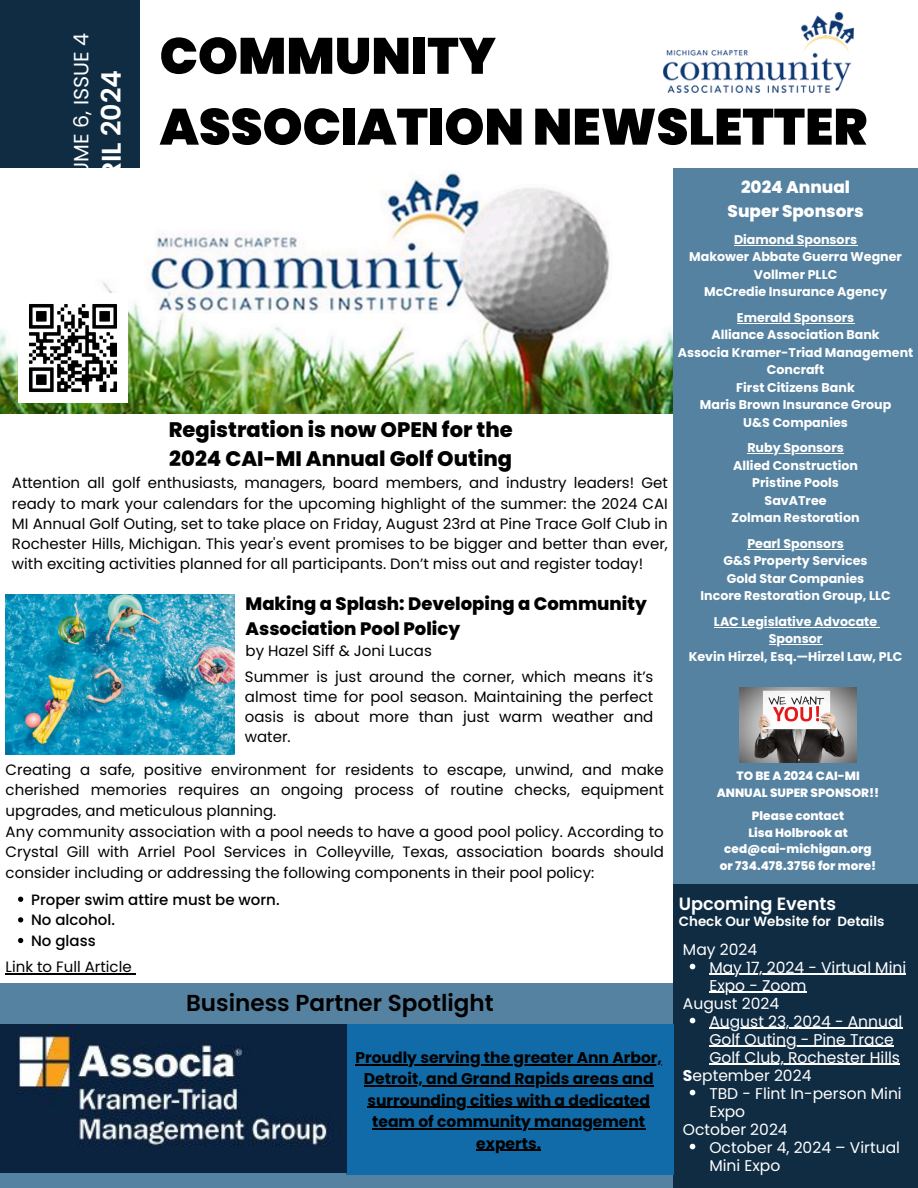
<style>
.page{position:relative;width:918px;height:1188px;background:#fff}
.page>*{position:absolute;margin:0;border:0;box-sizing:border-box;transform-origin:0 0}
.t1{font:900 50.85px/70.8px "Poppins";color:#000}
.t2{font:600 26.85px "Poppins";color:#fff}
.t3{font:600 23.1px "Poppins";color:#000}
.t4{font:800 21px/29.2px "Poppins";color:#000}
.t5{font:20.7px "Poppins";color:#fff}
.t6{font:800 18px/24.8px "Poppins";color:#000}
.t7{font:600 17.7px "Poppins";color:#fff}
.t8{font:800 16.8px/23.5px "Poppins";color:#fff;text-align:center}
.t9{font:15.6px/18px "Poppins";color:#fff}
.t10{font:700 15.6px "Poppins";color:#000}
.t11{font:15px/20.2px "Poppins";color:#000;text-align:justify}
.t12{font:500 15px/20.7px "Poppins";color:#000}
.t13{font:600 13.5px "Poppins";color:#fff}
.t14{font:700 12.6px/17.5px "Poppins";color:#fff;text-align:center}
.t15{font:800 12px "Poppins";color:#fff}
.s1{font-weight:700}
</style>
<div class="page">
<div style="left:673px;top:168px;width:245px;height:760px;background:#5582a1"></div>
<div style="left:0;top:1173px;width:918px;height:15px;background:#5582a1"></div>
<div style="left:0;top:983px;width:681px;height:41px;background:#5582a1"></div>
<div style="left:673px;top:884px;width:245px;height:304px;background:#102c43"></div>
<img style="left:664px;top:12px;width:190px;height:80px">
<img style="left:740px;top:687px;width:117px;height:75px">
<div style="left:0;top:0;width:140px;height:241px;background:#102c43"></div>
<img style="left:0;top:168px;width:673px;height:246px">
<div style="left:346px;top:1024px;width:327px;height:151px;background:#116ba9"></div>
<img style="left:0;top:1024px;width:346px;height:149px">
<img style="left:19px;top:294px;width:109px;height:109px">
<img style="left:6px;top:594px;width:228px;height:161px">
<svg style="left:690px;top:964px;width:5px;height:5px"></svg>
<hr style="left:709px;top:974px;width:197px;height:1px;background:#fff">
<hr style="left:709px;top:992px;width:97px;height:1px;background:#fff">
<svg style="left:690px;top:1018px;width:5px;height:5px"></svg>
<hr style="left:709px;top:1028px;width:193px;height:1px;background:#fff">
<hr style="left:709px;top:1046px;width:185px;height:1px;background:#fff">
<hr style="left:709px;top:1064px;width:191px;height:1px;background:#fff">
<svg style="left:690px;top:1090px;width:5px;height:5px"></svg>
<svg style="left:690px;top:1144px;width:5px;height:5px"></svg>
<hr style="left:734px;top:245px;width:123px;height:1px;background:#fff">
<hr style="left:737px;top:323px;width:117px;height:1px;background:#fff">
<hr style="left:747px;top:453px;width:97px;height:1px;background:#fff">
<hr style="left:747px;top:549px;width:97px;height:1px;background:#fff">
<hr style="left:714px;top:627px;width:163px;height:1px;background:#fff">
<hr style="left:769px;top:644px;width:53px;height:1px;background:#fff">
<hr style="left:355px;top:1064px;width:307px;height:1px;background:#000">
<hr style="left:364px;top:1086px;width:290px;height:1px;background:#000">
<hr style="left:367px;top:1107px;width:283px;height:1px;background:#000">
<hr style="left:372px;top:1128px;width:273px;height:1px;background:#000">
<hr style="left:476px;top:1150px;width:65px;height:1px;background:#000">
<svg style="left:18px;top:897px;width:5px;height:5px"></svg>
<svg style="left:18px;top:917px;width:5px;height:6px"></svg>
<svg style="left:18px;top:938px;width:5px;height:5px"></svg>
<hr style="left:6px;top:973px;width:126px;height:1px;background:#000">
<p class="t5" style="left:67px;top:215px;width:183px;rotate:-90deg">VOLUME 6, ISSUE 4</p>
<p class="t1" style="left:160px;top:21px;width:709px">COMMUNITY<br>ASSOCIATION NEWSLETTER</p>
<p class="t2" style="left:93px;top:215px;width:147px;rotate:-90deg">APRIL 2024</p>
<p class="t8" style="left:728px;top:176px;width:138px">2024 Annual<br>Super Sponsors</p>
<p class="t14" style="left:734px;top:231px;width:125px">Diamond Sponsors</p>
<p class="t14" style="left:689px;top:248px;width:214px">Makower Abbate Guerra Wegner<br>Vollmer PLLC</p>
<p class="t14" style="left:704px;top:283px;width:184px">McCredie Insurance Agency</p>
<p class="t14" style="left:737px;top:309px;width:119px">Emerald Sponsors</p>
<p class="t14" style="left:711px;top:326px;width:170px">Alliance Association Bank</p>
<p class="t14" style="left:678px;top:344px;width:237px">Associa Kramer-Triad Management</p>
<p class="t14" style="left:767px;top:361px;width:59px">Concraft</p>
<p class="t14" style="left:736px;top:379px;width:120px">First Citizens Bank</p>
<p class="t14" style="left:700px;top:396px;width:193px">Maris Brown Insurance Group</p>
<p class="t14" style="left:743px;top:414px;width:106px">U&amp;S Companies</p>
<p class="t14" style="left:747px;top:439px;width:98px">Ruby Sponsors</p>
<p class="t14" style="left:733px;top:457px;width:126px">Allied Construction</p>
<p class="t14" style="left:752px;top:474px;width:88px">Pristine Pools</p>
<p class="t14" style="left:765px;top:492px;width:63px">SavATree</p>
<h3 class="t14" style="left:732px;top:509px;width:130px">Zolman Restoration</h3>
<p class="t14" style="left:747px;top:535px;width:98px">Pearl Sponsors</p>
<h5 class="t14" style="left:724px;top:552px;width:146px">G&amp;S Property Services</h5>
<p class="t14" style="left:727px;top:570px;width:139px">Gold Star Companies</p>
<p class="t14" style="left:701px;top:587px;width:192px">Incore Restoration Group, LLC</p>
<p class="t14" style="left:714px;top:613px;width:165px">LAC Legislative Advocate</p>
<p class="t14" style="left:769px;top:630px;width:55px">Sponsor</p>
<p class="t14" style="left:689px;top:648px;width:215px">Kevin Hirzel, Esq.—Hirzel Law, PLC</p>
<p class="t4" style="left:169px;top:415px;width:345px">Registration is now OPEN for the<br>2024 CAI-MI Annual Golf Outing</p>
<h5 class="t11" style="left:12px;top:473px;width:657px">Attention all golf enthusiasts, managers, board members, and industry leaders! Get ready to mark your calendars for the upcoming highlight of the summer: the 2024 CAI MI Annual Golf Outing, set to take place on Friday, August 23rd at Pine Trace Golf Club in Rochester Hills, Michigan. This year's event promises to be bigger and better than ever, with exciting activities planned for all participants. Don’t miss out and register today!</h5>
<p class="t6" style="left:246px;top:592px;width:403px">Making a Splash: Developing a Community<br>Association Pool Policy</p>
<h3 class="t11" style="left:246px;top:641px;width:188px">by Hazel Siff &amp; Joni Lucas</h3>
<p class="t11" style="left:245px;top:666px;width:410px">Summer is just around the corner, which means it’s almost time for pool season. Maintaining the perfect oasis is about more than just warm weather and water.</p>
<h6 class="t11" style="left:6px;top:759px;width:660px;line-height:20.7px;text-align:left">Creating a safe, positive environment for residents to escape, unwind, and make cherished memories requires an ongoing process of routine checks, equipment upgrades, and meticulous planning.<br>Any community association with a pool needs to have a good pool policy. According to Crystal Gill with Arriel Pool Services in Colleyville, Texas, association boards should consider including or addressing the following components in their pool policy:</h6>
<p class="t12" style="left:31px;top:889px;width:250px">Proper swim attire must be worn.<br>No alcohol.<br>No glass</p>
<p class="t11" style="left:6px;top:957px;width:128px">Link to Full Article</p>
<p class="t15" style="left:736px;top:767px;width:125px">TO BE A 2024 CAI-MI</p>
<p class="t15" style="left:717px;top:784px;width:164px">ANNUAL SUPER SPONSOR!!</p>
<p class="t15" style="left:752px;top:807px;width:94px">Please contact</p>
<p class="t15" style="left:748px;top:824px;width:101px">Lisa Holbrook at</p>
<p class="t15" style="left:724px;top:841px;width:149px">ced@cai-michigan.org</p>
<p class="t15" style="left:720px;top:858px;width:158px">or 734.478.3756 for more!</p>
<p class="t7" style="left:679px;top:891px;width:159px">Upcoming Events</p>
<p class="t13" style="left:679px;top:911px;width:207px">Check Our Website for Details</p>
<p class="t9" style="left:683px;top:940px;width:76px">May 2024</p>
<p class="t9" style="left:709px;top:958px;width:198px">May 17, 2024 - Virtual Mini</p>
<p class="t9" style="left:683px;top:976px;width:125px;text-indent:26px">Expo - Zoom<br>August 2024</p>
<p class="t9" style="left:709px;top:1012px;width:194px">August 23, 2024 - Annual</p>
<p class="t9" style="left:709px;top:1030px;width:186px">Golf Outing - Pine Trace</p>
<p class="t9" style="left:683px;top:1048px;width:219px;text-indent:26px">Golf Club, Rochester Hills<br><span class="s1">S</span>eptember 2024</p>
<p class="t9" style="left:709px;top:1084px;width:194px">TBD - Flint In-person Mini<br>Expo</p>
<p class="t9" style="left:683px;top:1120px;width:106px">October 2024</p>
<p class="t9" style="left:709px;top:1138px;width:192px">October 4, 2024 – Virtual<br>Mini Expo</p>
<p class="t3" style="left:186px;top:987px;width:309px">Business Partner Spotlight</p>
<p class="t10" style="left:355px;top:1047px;width:308px">Proudly serving the greater Ann Arbor,</p>
<p class="t10" style="left:364px;top:1068px;width:291px">Detroit, and Grand Rapids areas and</p>
<p class="t10" style="left:367px;top:1089px;width:284px">surrounding cities with a dedicated</p>
<p class="t10" style="left:372px;top:1111px;width:275px">team of community management</p>
<p class="t10" style="left:476px;top:1132px;width:66px">experts.</p>
</div>
